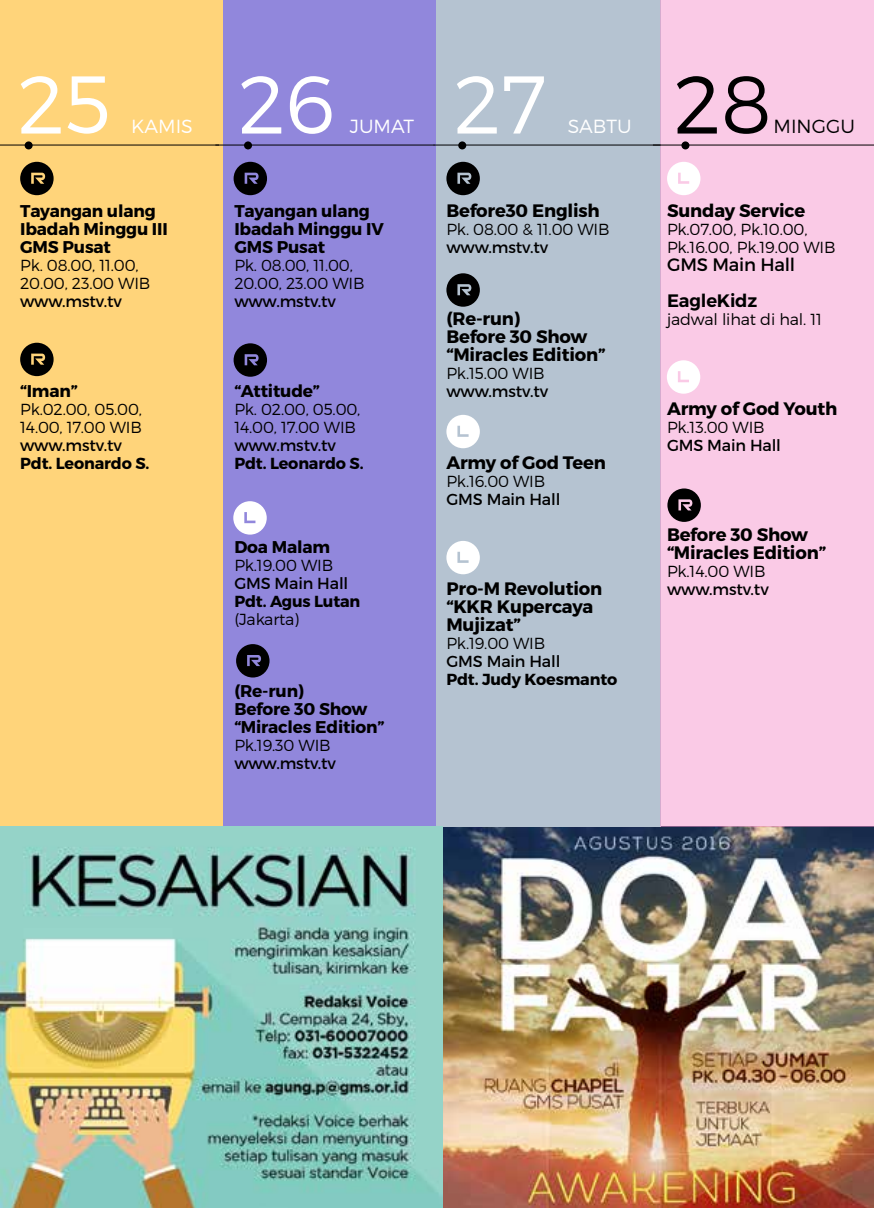
<style>
.page{position:relative;width:874px;height:1208px;background:#fff}
.page>*{position:absolute;margin:0;border:0;box-sizing:border-box;transform-origin:0 0}
.t1{font:300 81.6px "Montserrat";color:#fff}
.t2{font:300 81.6px "Montserrat";color:#000}
.t3{font:300 19px "Montserrat";color:#fff}
.t4{font:300 19px "Montserrat";color:#000}
.t5{font:700 18px/18px "Montserrat";letter-spacing:-.01em;color:#000}
.t6{font:18px "Montserrat";letter-spacing:-.01em;color:#000}
.t7{font:600 18px "Montserrat";letter-spacing:-.01em;color:#000}
.t8{font:700 17px/18px "Montserrat";letter-spacing:-.01em;color:#000}
.t9{font:300 16px/18px "Montserrat";letter-spacing:-.01em;color:#000}
.t10{font:16px "Montserrat";letter-spacing:-.01em;color:#000}
.t11{font:700 16px "Montserrat";letter-spacing:-.01em;color:#000}
</style>
<div class="page">
<img style="left:442px;top:826px;width:431px;height:382px">
<div style="left:218px;top:0;width:219px;height:826px;background:#9187dc"></div>
<div style="left:436px;top:0;width:224px;height:826px;background:#b5c3d1"></div>
<div style="left:0;top:0;width:222px;height:826px;background:#ffd47a"></div>
<div style="left:660px;top:0;width:213px;height:826px;background:#facae6"></div>
<svg style="left:20px;top:162px;width:34px;height:33px"></svg>
<svg style="left:20px;top:343px;width:34px;height:33px"></svg>
<svg style="left:233px;top:162px;width:34px;height:33px"></svg>
<svg style="left:233px;top:343px;width:34px;height:34px"></svg>
<svg style="left:236px;top:644px;width:33px;height:33px"></svg>
<svg style="left:446px;top:415px;width:33px;height:33px"></svg>
<svg style="left:446px;top:273px;width:33px;height:34px"></svg>
<svg style="left:446px;top:162px;width:33px;height:33px"></svg>
<svg style="left:446px;top:541px;width:33px;height:33px"></svg>
<svg style="left:667px;top:162px;width:33px;height:33px"></svg>
<svg style="left:667px;top:360px;width:33px;height:34px"></svg>
<svg style="left:667px;top:488px;width:33px;height:34px"></svg>
<div style="left:25px;top:141px;width:8px;height:8px;background:#000;border-radius:50%"></div>
<hr style="left:0;top:145px;width:219px;height:1px;background:#000">
<div style="left:244px;top:141px;width:8px;height:8px;background:#000;border-radius:50%"></div>
<hr style="left:215px;top:145px;width:219px;height:1px;background:#000">
<div style="left:458px;top:141px;width:8px;height:8px;background:#000;border-radius:50%"></div>
<hr style="left:433px;top:145px;width:227px;height:1px;background:#000">
<div style="left:681px;top:141px;width:8px;height:8px;background:#000;border-radius:50%"></div>
<hr style="left:652px;top:145px;width:221px;height:1px;background:#000">
<svg style="left:233px;top:501px;width:33px;height:33px"></svg>
<img style="left:0;top:826px;width:442px;height:382px">
<h1 class="t1" style="left:17px;top:55px;width:95px">25</h1>
<p class="t3" style="left:131px;top:114px;width:63px">KAMIS</p>
<p class="t8" style="left:20px;top:202px;width:149px">Tayangan ulang<br>Ibadah Minggu III<br>GMS Pusat</p>
<p class="t9" style="left:20px;top:256px;width:132px">Pk. 08.00, 11.00,<br>20.00, 23.00 WIB</p>
<p class="t10" style="left:20px;top:291px;width:103px">www.mstv.tv</p>
<p class="t8" style="left:20px;top:382px;width:59px">“Iman”</p>
<p class="t9" style="left:20px;top:400px;width:123px">Pk.02.00, 05.00,<br>14.00, 17.00 WIB</p>
<p class="t10" style="left:20px;top:435px;width:103px">www.mstv.tv</p>
<p class="t11" style="left:20px;top:453px;width:131px">Pdt. Leonardo S.</p>
<h1 class="t1" style="left:238px;top:55px;width:98px">26</h1>
<p class="t3" style="left:349px;top:114px;width:66px">JUMAT</p>
<p class="t8" style="left:234px;top:202px;width:151px">Tayangan ulang<br>Ibadah Minggu IV<br>GMS Pusat</p>
<p class="t9" style="left:234px;top:256px;width:132px">Pk. 08.00, 11.00,<br>20.00, 23.00 WIB</p>
<p class="t10" style="left:234px;top:291px;width:103px">www.mstv.tv</p>
<p class="t8" style="left:234px;top:382px;width:87px">“Attitude”</p>
<p class="t9" style="left:234px;top:400px;width:127px">Pk. 02.00, 05.00,<br>14.00, 17.00 WIB</p>
<p class="t10" style="left:234px;top:435px;width:103px">www.mstv.tv</p>
<p class="t11" style="left:234px;top:453px;width:131px">Pdt. Leonardo S.</p>
<p class="t8" style="left:234px;top:538px;width:97px">Doa Malam</p>
<p class="t9" style="left:234px;top:556px;width:100px">Pk.19.00 WIB</p>
<p class="t10" style="left:234px;top:573px;width:115px">GMS Main Hall</p>
<p class="t11" style="left:234px;top:591px;width:127px">Pdt. Agus Lutan</p>
<p class="t9" style="left:234px;top:610px;width:66px">(Jakarta)</p>
<p class="t8" style="left:234px;top:682px;width:152px">(Re-run)<br>Before 30 Show “Miracles Edition”</p>
<p class="t9" style="left:234px;top:736px;width:98px">Pk.19.30 WIB</p>
<p class="t10" style="left:234px;top:753px;width:103px">www.mstv.tv</p>
<h1 class="t1" style="left:453px;top:55px;width:94px">27</h1>
<p class="t3" style="left:567px;top:114px;width:65px">SABTU</p>
<p class="t5" style="left:446px;top:202px;width:155px">Before30 English</p>
<p class="t9" style="left:446px;top:220px;width:165px">Pk. 08.00 &amp; 11.00 WIB</p>
<p class="t10" style="left:446px;top:237px;width:103px">www.mstv.tv</p>
<p class="t5" style="left:446px;top:310px;width:160px">(Re-run)<br>Before 30 Show “Miracles Edition”</p>
<p class="t9" style="left:446px;top:364px;width:100px">Pk.15.00 WIB</p>
<p class="t10" style="left:446px;top:381px;width:103px">www.mstv.tv</p>
<p class="t5" style="left:446px;top:454px;width:161px">Army of God Teen</p>
<p class="t9" style="left:446px;top:472px;width:100px">Pk.16.00 WIB</p>
<p class="t10" style="left:446px;top:489px;width:115px">GMS Main Hall</p>
<p class="t5" style="left:446px;top:580px;width:157px">Pro-M Revolution “KKR Kupercaya<br>Mujizat”</p>
<p class="t9" style="left:446px;top:634px;width:100px">Pk.19.00 WIB</p>
<p class="t10" style="left:446px;top:651px;width:115px">GMS Main Hall</p>
<p class="t11" style="left:446px;top:669px;width:172px">Pdt. Judy Koesmanto</p>
<h1 class="t2" style="left:673px;top:55px;width:99px">28</h1>
<p class="t4" style="left:773px;top:114px;width:83px">MINGGU</p>
<p class="t5" style="left:666px;top:202px;width:139px">Sunday Service</p>
<p class="t9" style="left:666px;top:220px;width:170px">Pk.07.00, Pk.10.00,<br>Pk.16.00, Pk.19.00 WIB</p>
<p class="t6" style="left:666px;top:253px;width:130px">GMS Main Hall</p>
<p class="t7" style="left:666px;top:289px;width:92px">EagleKidz</p>
<p class="t9" style="left:666px;top:310px;width:156px">jadwal lihat di hal. 11</p>
<p class="t5" style="left:666px;top:400px;width:172px">Army of God Youth</p>
<p class="t9" style="left:666px;top:418px;width:99px">Pk.13.00 WIB</p>
<p class="t10" style="left:666px;top:435px;width:115px">GMS Main Hall</p>
<p class="t5" style="left:666px;top:526px;width:160px">Before 30 Show “Miracles Edition”</p>
<p class="t9" style="left:666px;top:562px;width:100px">Pk.14.00 WIB</p>
<p class="t10" style="left:666px;top:579px;width:103px">www.mstv.tv</p>
</div>
